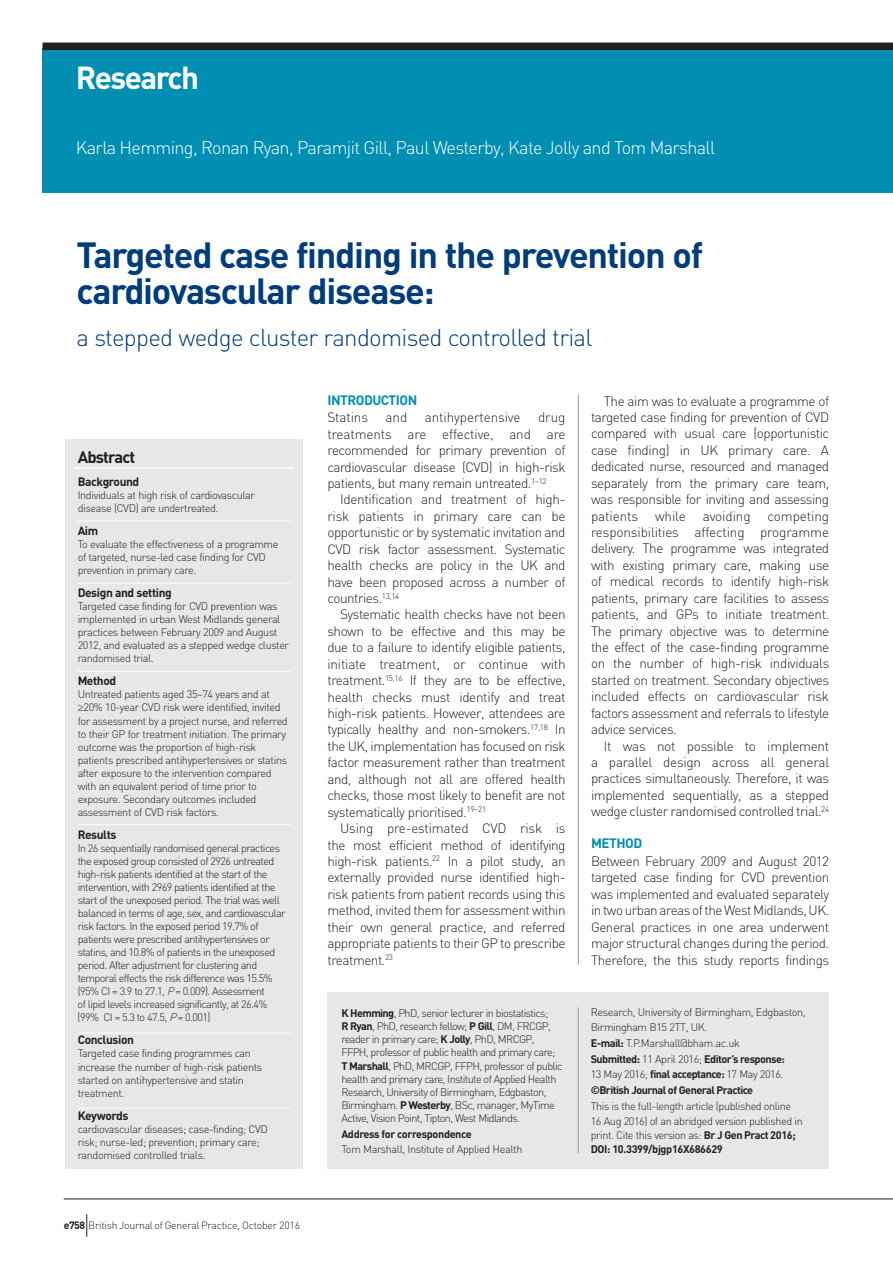
<style>
.page{position:relative;width:893px;height:1263px;background:#fff}
.page>*{position:absolute;margin:0;border:0;box-sizing:border-box;transform-origin:0 0}
.t1{font:700 36px/36px "DIN";letter-spacing:-.035em;color:#013d7d}
.t2{font:700 31.5px "DIN";letter-spacing:-.05em;color:#fff}
.t3{font:300 24px "DIN";letter-spacing:-.03em;color:#013d7d}
.t4{font:300 18px "DIN";letter-spacing:-.035em;color:#fff}
.t5{font:700 16.5px "DIN";letter-spacing:-.05em;color:#231f20}
.t6{font:300 13.5px/16.5px "DIN";letter-spacing:-.035em;color:#231f20;text-align:justify}
.t7{font:300 13.5px "DIN";letter-spacing:-.005em;color:#231f20}
.t8{font:700 13.5px "DIN";letter-spacing:-.035em;color:#008fb3}
.t9{font:700 12px "DIN";letter-spacing:-.035em;color:#231f20}
.t10{font:300 10.8px/13px "DIN";letter-spacing:-.045em;color:#231f20}
.t11{font:700 10.8px/16.4px "DIN";letter-spacing:-.05em;color:#231f20}
.t12{font:300 10.5px "DIN";letter-spacing:-.025em;color:#231f20}
.s1{font-family:"Helvetica"}
.s2{font-style:italic}
.s3{font-weight:700}
.s4{font-weight:300}
</style>
<div class="page">
<div style="left:43px;top:48px;width:850px;height:144px;background:#008fb3"></div>
<div style="left:43px;top:43px;width:850px;height:7px;background:#231f20"></div>
<div style="left:65px;top:439px;width:237px;height:730px;background:#e6e7e9"></div>
<hr style="left:73px;top:467px;width:221px;height:2px;background:#fff">
<hr style="left:78px;top:521px;width:212px;height:1px;background:#fff">
<hr style="left:78px;top:583px;width:212px;height:1px;background:#fff">
<hr style="left:78px;top:671px;width:212px;height:1px;background:#fff">
<hr style="left:78px;top:824px;width:212px;height:1px;background:#fff">
<hr style="left:78px;top:1033px;width:212px;height:1px;background:#fff">
<hr style="left:78px;top:1108px;width:212px;height:1px;background:#fff">
<hr style="left:578px;top:395px;width:1px;height:569px;background:#939598">
<div style="left:327px;top:992px;width:502px;height:177px;background:#e6e7e9"></div>
<hr style="left:578px;top:1007px;width:1px;height:146px;background:#939598">
<hr style="left:64px;top:1198px;width:829px;height:1px;background:#231f20">
<svg style="left:86px;top:1214px;width:1px;height:23px"></svg>
<h2 class="t2" style="left:76px;top:57px;width:125px">Research</h2>
<h3 class="t4" style="left:76px;top:137px;width:641px">Karla Hemming, Ronan Ryan, Paramjit Gill, Paul Westerby, Kate Jolly and Tom Marshall</h3>
<h1 class="t1" style="left:77px;top:235px;width:628px">Targeted case finding in the prevention of cardiovascular disease:</h1>
<h3 class="t3" style="left:77px;top:323px;width:517px">a stepped wedge cluster randomised controlled trial</h3>
<p class="t5" style="left:78px;top:446px;width:59px">Abstract</p>
<p class="t9" style="left:78px;top:474px;width:63px">Background</p>
<p class="t10" style="left:78px;top:489px;width:179px">Individuals at high risk of cardiovascular disease (CVD) are undertreated.</p>
<p class="t9" style="left:78px;top:523px;width:22px">Aim</p>
<p class="t10" style="left:78px;top:538px;width:202px">To evaluate the effectiveness of a programme of targeted, nurse-led case finding for CVD prevention in primary care.</p>
<p class="t9" style="left:78px;top:585px;width:96px">Design and setting</p>
<p class="t10" style="left:78px;top:600px;width:213px">Targeted case finding for CVD prevention was implemented in urban West Midlands general practices between February 2009 and August 2012, and evaluated as a stepped wedge cluster randomised trial.</p>
<p class="t9" style="left:78px;top:673px;width:40px">Method</p>
<p class="t10" style="left:78px;top:688px;width:212px">Untreated patients aged 35–74 years and at <span class="s1">≥</span>20% 10-year CVD risk were identified, invited for assessment by a project nurse, and referred to their GP for treatment initiation. The primary outcome was the proportion of high-risk patients prescribed antihypertensives or statins after exposure to the intervention compared with an equivalent period of time prior to exposure. Secondary outcomes included assessment of CVD risk factors.</p>
<p class="t9" style="left:78px;top:826px;width:40px">Results</p>
<p class="t10" style="left:78px;top:841px;width:209px">In 26 sequentially randomised general practices the exposed group consisted of 2926 untreated high-risk patients identified at the start of the intervention, with 2969 patients identified at the start of the unexposed period. The trial was well balanced in terms of age, sex, and cardiovascular risk factors. In the exposed period 19.7% of patients were prescribed antihypertensives or statins, and 10.8% of patients in the unexposed period. After adjustment for clustering and temporal effects the risk difference was 15.5% (95% CI = 3.9 to 27.1, <span class="s2">P</span>= 0.009). Assessment<br>of lipid levels increased significantly, at 26.4% (99% CI = 5.3 to 47.5, <span class="s2">P</span>= 0.001)</p>
<p class="t9" style="left:78px;top:1032px;width:58px">Conclusion</p>
<p class="t10" style="left:78px;top:1047px;width:186px">Targeted case finding programmes can increase the number of high-risk patients started on antihypertensive and statin treatment.</p>
<p class="t9" style="left:78px;top:1107px;width:52px">Keywords</p>
<p class="t10" style="left:78px;top:1122px;width:192px">cardiovascular diseases; case-finding; CVD risk; nurse-led; prevention; primary care; randomised controlled trials.</p>
<p class="t12" style="left:64px;top:1219px;width:238px"><span class="s3">e758</span> British Journal of General Practice, October 2016</p>
<p class="t8" style="left:327px;top:391px;width:91px">INTRODUCTION</p>
<p class="t7" style="left:327px;top:409px;width:42px">Statins</p>
<p class="t6" style="left:386px;top:409px;width:23px">and</p>
<p class="t7" style="left:425px;top:409px;width:97px">antihypertensive</p>
<p class="t6" style="left:327px;top:409px;width:240px;text-indent:211px">drug treatments are effective, and are recommended for primary prevention of cardiovascular disease (CVD) in high-risk patients, but many remain untreated.<sup>1–12</sup></p>
<p class="t6" style="left:327px;top:491px;width:240px;text-indent:13px">Identification and treatment of high&shy;risk patients in primary care can be opportunistic or by systematic invitation and CVD risk factor assessment. Systematic health checks are policy in the UK and have been proposed across a number of countries.<sup>13,14</sup></p>
<p class="t6" style="left:327px;top:606px;width:240px;text-indent:13px">Systematic health checks have not been shown to be effective and this may be due to a failure to identify eligible patients, initiate treatment, or continue with treatment.<sup>15,16</sup> If they are to be effective, health checks must identify and treat high-risk patients. However, attendees are typically healthy and non-smokers.<sup>17,18</sup> In the UK, implementation has focused on risk factor measurement rather than treatment and, although not all are offered health checks, those most likely to benefit are not systematically prioritised.<sup>19–21</sup></p>
<p class="t6" style="left:327px;top:820px;width:240px;text-indent:13px">Using pre-estimated CVD risk is the most efficient method of identifying high-risk patients.<sup>22</sup> In a pilot study, an externally provided nurse identified high&shy;risk patients from patient records using this method, invited them for assessment within their own general practice, and referred appropriate patients to their GP to prescribe treatment.<sup>23</sup></p>
<p class="t10" style="left:341px;top:1006px;width:223px"><span class="s3">K Hemming</span>, PhD, senior lecturer in biostatistics;<br><span class="s3">R Ryan</span>, PhD, research fellow; <span class="s3">P Gill</span>, DM, FRCGP, reader in primary care; <span class="s3">K Jolly</span>, PhD, MRCGP, FFPH, professor of public health and primary care; <span class="s3">T Marshall</span>, PhD, MRCGP, FFPH, professor of public health and primary care, Institute of Applied Health Research, University of Birmingham, Edgbaston, Birmingham. <span class="s3">P Westerby</span>, BSc, manager, MyTime Active, Vision Point, Tipton, West Midlands.</p>
<p class="t11" style="left:341px;top:1125px;width:132px">Address for correspondence</p>
<p class="t10" style="left:341px;top:1143px;width:183px">Tom Marshall, Institute of Applied Health</p>
<p class="t6" style="left:591px;top:392px;width:240px;text-indent:13px">The aim was to evaluate a programme of targeted case finding for prevention of CVD compared with usual care (opportunistic case finding) in UK primary care. A dedicated nurse, resourced and managed separately from the primary care team, was responsible for inviting and assessing patients</p>
<p class="t6" style="left:591px;top:507px;width:240px;text-indent:176px">competing responsibilities affecting programme delivery. The programme was integrated with existing primary care, making use of medical records to identify high-risk patients, primary care facilities to assess patients, and GPs to initiate treatment.<br>The primary objective was to determine the effect of the case-finding programme on the number of high-risk individuals started on treatment. Secondary objectives included effects on cardiovascular risk factors assessment and referrals to lifestyle advice services.</p>
<p class="t6" style="left:591px;top:737px;width:240px;text-indent:13px">It was not possible to implement a parallel design across all general practices simultaneously. Therefore, it was implemented sequentially, as a stepped wedge cluster randomised controlled trial.<sup>24</sup></p>
<p class="t8" style="left:591px;top:834px;width:53px">METHOD</p>
<p class="t6" style="left:591px;top:853px;width:240px">Between February 2009 and August 2012 targeted case finding for CVD prevention was implemented and evaluated separately in two urban areas of the West Midlands, UK.<br>General practices in one area underwent major structural changes during the period.<br>Therefore, the this study reports findings</p>
<p class="t6" style="left:655px;top:507px;width:32px">while</p>
<p class="t7" style="left:703px;top:507px;width:49px">avoiding</p>
<p class="t10" style="left:591px;top:1005px;width:216px;line-height:14.2px">Research, University of Birmingham, Edgbaston,<br>Birmingham B15 2TT, UK.</p>
<p class="t10" style="left:591px;top:1035px;width:196px;line-height:16.4px"><span class="s3">E-mail:</span> T.P.Marshall@bham.ac.uk<br><span class="s3">Submitted:</span> 11 April 2016; <span class="s3">Editor’s response:</span></p>
<p class="t11" style="left:591px;top:1065px;width:194px"><span class="s4">13 May 2016;</span> final acceptance: <span class="s4">17 May 2016. </span>©British Journal of General Practice</p>
<p class="t10" style="left:591px;top:1099px;width:213px;line-height:14.2px">This is the full-length article (published online 16 Aug 2016) of an abridged version published in print. Cite this version as: <span class="s3">Br J Gen Pract 2016; DOI: 10.3399/bjgp16X686629</span></p>
</div>
